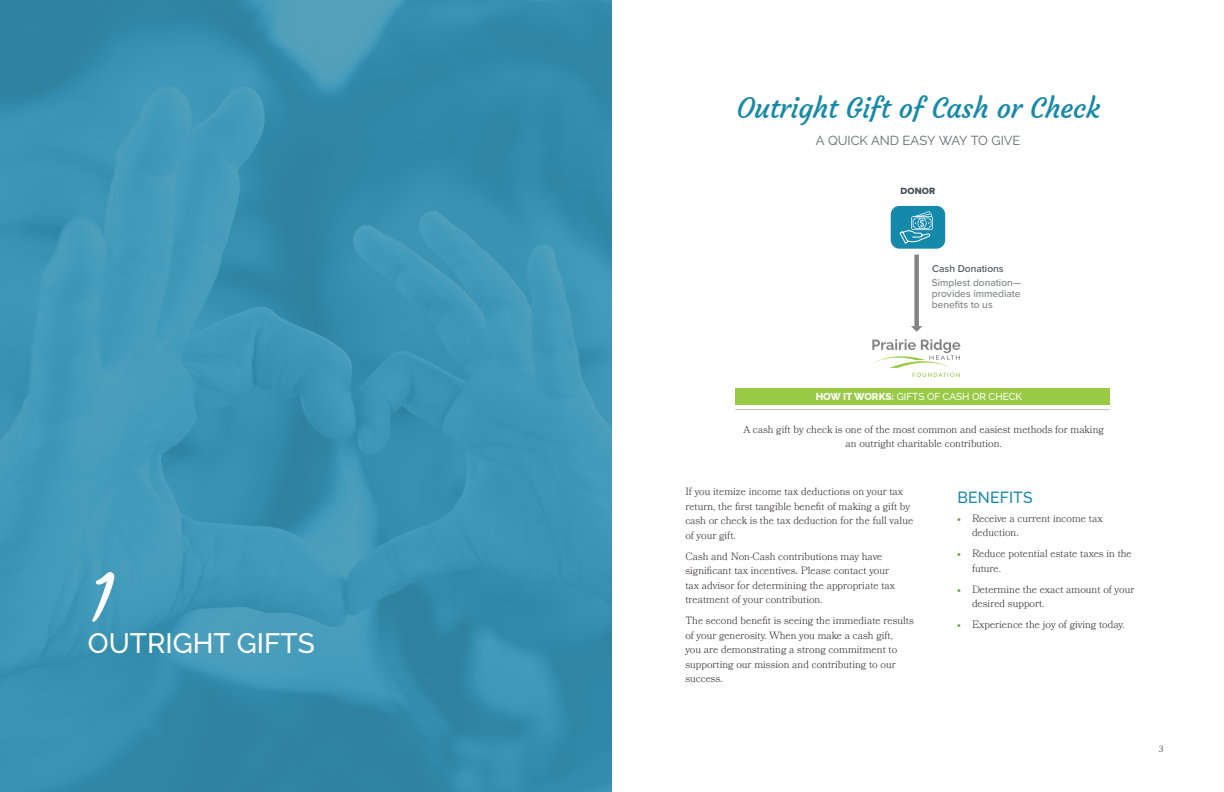
<style>
.page{position:relative;width:1224px;height:792px;background:#fff}
.page>*{position:absolute;margin:0;border:0;box-sizing:border-box;transform-origin:0 0}
.t1{font:65px "Courgette";color:#fff}
.SM-Headers-blue{font:28px "Courgette";letter-spacing:-.01em;color:#1589a9}
.t2{font:500 28px "Raleway";color:#fff}
.Sub-sub-headers-blue{font:500 16px "Raleway";letter-spacing:.01em;color:#1589a9}
.Subheads-blue-caps{font:13px "Raleway";letter-spacing:-.01em;color:#646669}
.body_bullets-green{font:300 10.5px/14.5px "Bookmania";color:#231f20}
.Body_Copy{font:300 10.5px/14.5px "Bookmania";color:#231f20;text-align:center}
.t3{font:500 10.2px/13.6px "Proxima Nova";color:#808285}
.t4{font:500 10px "Raleway";color:#fff}
.t5{font:9.4px "Proxima Nova Extrabld";letter-spacing:.02em;color:#414f56}
.t6{font:9px "Bookmania";color:#646669}
.s1{color:#414f56}
.s2{font-weight:800}
.s3{font-weight:700;color:#6a9e41}
</style>
<div class="page">
<img style="left:0;top:0;width:612px;height:792px">
<div style="left:891px;top:206px;width:54px;height:43px;background:#1589a9;border-radius:9px"></div>
<svg style="left:911px;top:255px;width:11px;height:77px"></svg>
<svg style="left:899px;top:211px;width:34px;height:33px"></svg>
<svg style="left:872px;top:339px;width:88px;height:38px"></svg>
<div style="left:735px;top:388px;width:375px;height:16px;background:#98ca45"></div>
<hr style="left:735px;top:409px;width:375px;height:1px;background:#bab8b9">
<p class="t1" style="left:88px;top:558px;width:28px">1</p>
<p class="t2" style="left:88px;top:627px;width:228px">OUTRIGHT GIFTS</p>
<p class="SM-Headers-blue" style="left:736px;top:90px;width:365px">Outright Gift of Cash or Check</p>
<p class="Subheads-blue-caps" style="left:816px;top:132px;width:206px">A QUICK AND EASY WAY TO GIVE</p>
<p class="t5" style="left:900px;top:184px;width:37px">DONOR</p>
<p class="t3" style="left:932px;top:262px;width:91px"><span class="s1">Cash Donations<br></span>Simplest donation—</p>
<p class="t3" style="left:932px;top:287px;width:90px;line-height:11px">provides immediate benefits to us</p>
<p class="t4" style="left:816px;top:390px;width:208px"><span class="s2">HOW IT WORKS:</span> GIFTS OF CASH OR CHECK</p>
<p class="Body_Copy" style="left:743px;top:422px;width:362px">A cash gift by check is one of the most common and easiest methods for making an outright charitable contribution.</p>
<p class="body_bullets-green" style="left:685px;top:485px;width:229px">If you itemize income tax deductions on your tax return, the first tangible benefit of making a gift by cash or check is the tax deduction for the full value of your gift.</p>
<p class="body_bullets-green" style="left:685px;top:549px;width:211px">Cash and Non-Cash contributions may have significant tax incentives. Please contact your tax advisor for determining the appropriate tax treatment of your contribution.</p>
<p class="body_bullets-green" style="left:685px;top:614px;width:230px">The second benefit is seeing the immediate results of your generosity. When you make a cash gift,<br>you are demonstrating a strong commitment to supporting our mission and contributing to our success.</p>
<p class="Sub-sub-headers-blue" style="left:958px;top:488px;width:77px">BENEFITS</p>
<p class="body_bullets-green" style="left:972px;top:511px;width:132px;text-indent:-14px"><span class="s3">•</span> Receive a current income tax deduction.</p>
<p class="body_bullets-green" style="left:972px;top:546px;width:161px;text-indent:-14px"><span class="s3">•</span> Reduce potential estate taxes in the future.</p>
<p class="body_bullets-green" style="left:972px;top:582px;width:164px;text-indent:-14px"><span class="s3">•</span> Determine the exact amount of your desired support.</p>
<p class="body_bullets-green" style="left:958px;top:617px;width:168px"><span class="s3">•</span> Experience the joy of giving today.</p>
<p class="t6" style="left:1159px;top:744px;width:7px">3</p>
</div>
